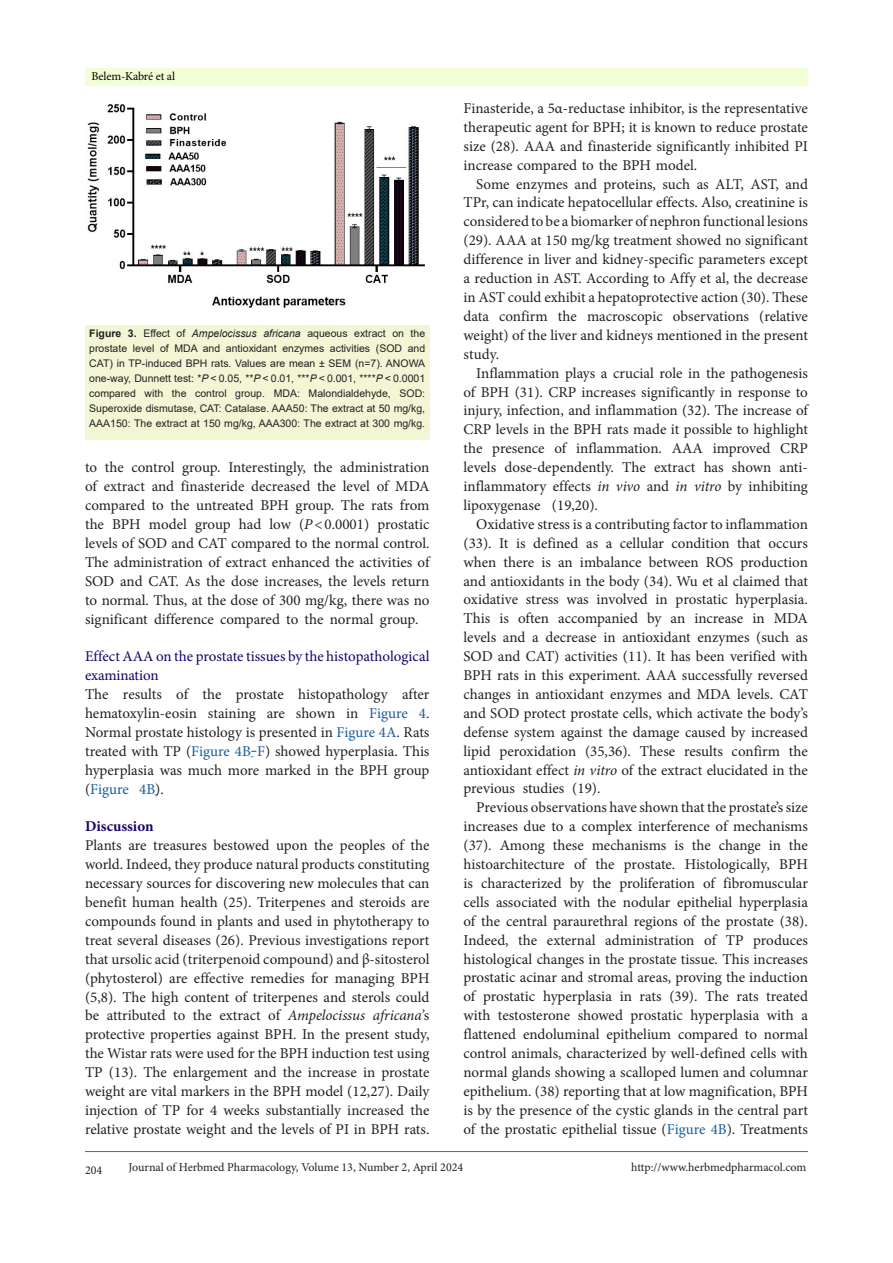
<style>
.page{position:relative;width:893px;height:1263px;background:#fff}
.page>*{position:absolute;margin:0;border:0;box-sizing:border-box;transform-origin:0 0}
.t1{font:15px/18.9px "Minion Pro";color:#231f20;text-align:justify}
.t2{font:15px/18.9px "Minion Pro";letter-spacing:-.005em;color:#190066}
.t3{font:700 15px "Minion Pro";color:#190066}
.t4{font:12px "Minion Pro";color:#231f20}
.t5{font:12px "Minion Pro";letter-spacing:-.01em;color:#000001}
.t6{font:10.5px/15px "Arial";color:#231f20;text-align:justify}
.s1{font-weight:700}
.s2{font-style:italic}
.s3{color:#175d9e}
.s4{font-family:"Times New Roman";color:#175d9e}
</style>
<div class="page">
<hr style="left:85px;top:1151px;width:723px;height:1px;background:#5e5ca5">
<div style="left:85px;top:68px;width:723px;height:17px;background:#f2ffd6"></div>
<img style="left:87px;top:104px;width:338px;height:204px">
<div style="left:85px;top:325px;width:344px;height:115px;background:#f2f6d5"></div>
<p class="t5" style="left:91px;top:68px;width:85px">Belem-Kabré et al</p>
<p class="t6" style="left:89px;top:326px;width:337px"><span class="s1">Figure 3.</span> Effect of <span class="s2">Ampelocissus africana</span> aqueous extract on the prostate level of MDA and antioxidant enzymes activities (SOD and CAT) in TP-induced BPH rats. Values are mean ± SEM (n=7). ANOWA one-way, Dunnett test: *<span class="s2">P</span> &lt; 0.05, **<span class="s2">P</span> &lt; 0.01, ***<span class="s2">P</span> &lt; 0.001, ****<span class="s2">P</span> &lt; 0.0001 compared with the control group. MDA: Malondialdehyde, SOD:<br>Superoxide dismutase, CAT: Catalase. AAA50: The extract at 50 mg/kg, AAA150: The extract at 150 mg/kg, AAA300: The extract at 300 mg/kg.</p>
<p class="t1" style="left:85px;top:458px;width:346px">to the control group. Interestingly, the administration of extract and finasteride decreased the level of MDA compared to the untreated BPH group. The rats from the BPH model group had low (<span class="s2">P</span>&lt;0.0001) prostatic levels of SOD and CAT compared to the normal control.<br>The administration of extract enhanced the activities of SOD and CAT. As the dose increases, the levels return to normal. Thus, at the dose of 300 mg/kg, there was no significant difference compared to the normal group.</p>
<p class="t2" style="left:85px;top:647px;width:346px">Effect AAA on the prostate tissues by the histopathological examination</p>
<p class="t1" style="left:85px;top:685px;width:346px">The results of the prostate histopathology after hematoxylin-eosin staining are shown in <span class="s3">Figure 4</span>.<br>Normal prostate histology is presented in <span class="s3">Figure 4A</span>. Rats treated with TP (<span class="s3">Figure 4B</span><span class="s4">ַ</span>‒<span class="s3">F</span>) showed hyperplasia. This hyperplasia was much more marked in the BPH group (<span class="s3">Figure 4B</span><span class="s4">ַ</span>).</p>
<p class="t3" style="left:85px;top:816px;width:70px">Discussion</p>
<p class="t1" style="left:85px;top:836px;width:346px">Plants are treasures bestowed upon the peoples of the world. Indeed, they produce natural products constituting necessary sources for discovering new molecules that can benefit human health (25). Triterpenes and steroids are compounds found in plants and used in phytotherapy to treat several diseases (26). Previous investigations report that ursolic acid (triterpenoid compound) and β-sitosterol (phytosterol) are effective remedies for managing BPH (5,8). The high content of triterpenes and sterols could be attributed to the extract of <span class="s2">Ampelocissus africana’</span>s protective properties against BPH. In the present study, the Wistar rats were used for the BPH induction test using TP (13). The enlargement and the increase in prostate weight are vital markers in the BPH model (12,27). Daily injection of TP for 4 weeks substantially increased the relative prostate weight and the levels of PI in BPH rats.</p>
<p class="t1" style="left:463px;top:99px;width:346px">Finasteride, a 5α-reductase inhibitor, is the representative therapeutic agent for BPH; it is known to reduce prostate size (28). AAA and finasteride significantly inhibited PI increase compared to the BPH model.</p>
<p class="t1" style="left:463px;top:174px;width:346px;text-indent:13px">Some enzymes and proteins, such as ALT, AST, and TPr, can indicate hepatocellular effects. Also, creatinine is considered to be a biomarker of nephron functional lesions (29). AAA at 150 mg/kg treatment showed no significant difference in liver and kidney-specific parameters except a reduction in AST. According to Affy et al, the decrease in AST could exhibit a hepatoprotective action (30). These data confirm the macroscopic observations (relative weight) of the liver and kidneys mentioned in the present study.</p>
<p class="t1" style="left:463px;top:363px;width:346px;text-indent:13px">Inflammation plays a crucial role in the pathogenesis of BPH (31). CRP increases significantly in response to injury, infection, and inflammation (32). The increase of CRP levels in the BPH rats made it possible to highlight the presence of inflammation. AAA improved CRP levels dose-dependently. The extract has shown anti&shy;inflammatory effects <span class="s2">in vivo</span> and <span class="s2">in vitro</span> by inhibiting lipoxygenase (19,20).</p>
<p class="t1" style="left:463px;top:515px;width:346px;text-indent:13px">Oxidative stress is a contributing factor to inflammation (33). It is defined as a cellular condition that occurs when there is an imbalance between ROS production and antioxidants in the body (34). Wu et al claimed that oxidative stress was involved in prostatic hyperplasia.<br>This is often accompanied by an increase in MDA levels and a decrease in antioxidant enzymes (such as SOD and CAT) activities (11). It has been verified with BPH rats in this experiment. AAA successfully reversed changes in antioxidant enzymes and MDA levels. CAT and SOD protect prostate cells, which activate the body’s defense system against the damage caused by increased lipid peroxidation (35,36). These results confirm the antioxidant effect <span class="s2">in vitro</span> of the extract elucidated in the previous studies (19).</p>
<p class="t1" style="left:463px;top:798px;width:346px;text-indent:13px">Previous observations have shown that the prostate’s size increases due to a complex interference of mechanisms (37). Among these mechanisms is the change in the histoarchitecture of the prostate. Histologically, BPH is characterized by the proliferation of fibromuscular cells associated with the nodular epithelial hyperplasia of the central paraurethral regions of the prostate (38).<br>Indeed, the external administration of TP produces histological changes in the prostate tissue. This increases prostatic acinar and stromal areas, proving the induction of prostatic hyperplasia in rats (39). The rats treated with testosterone showed prostatic hyperplasia with a flattened endoluminal epithelium compared to normal control animals, characterized by well-defined cells with normal glands showing a scalloped lumen and columnar epithelium. (38) reporting that at low magnification, BPH is by the presence of the cystic glands in the central part of the prostatic epithelial tissue (<span class="s3">Figure 4B</span>). Treatments</p>
<p class="t4" style="left:85px;top:1162px;width:19px">204</p>
<p class="t4" style="left:128px;top:1159px;width:336px">Journal of Herbmed Pharmacology, Volume 13, Number 2, April 2024</p>
<p class="t4" style="left:631px;top:1159px;width:177px">http://www.herbmedpharmacol.com</p>
</div>
